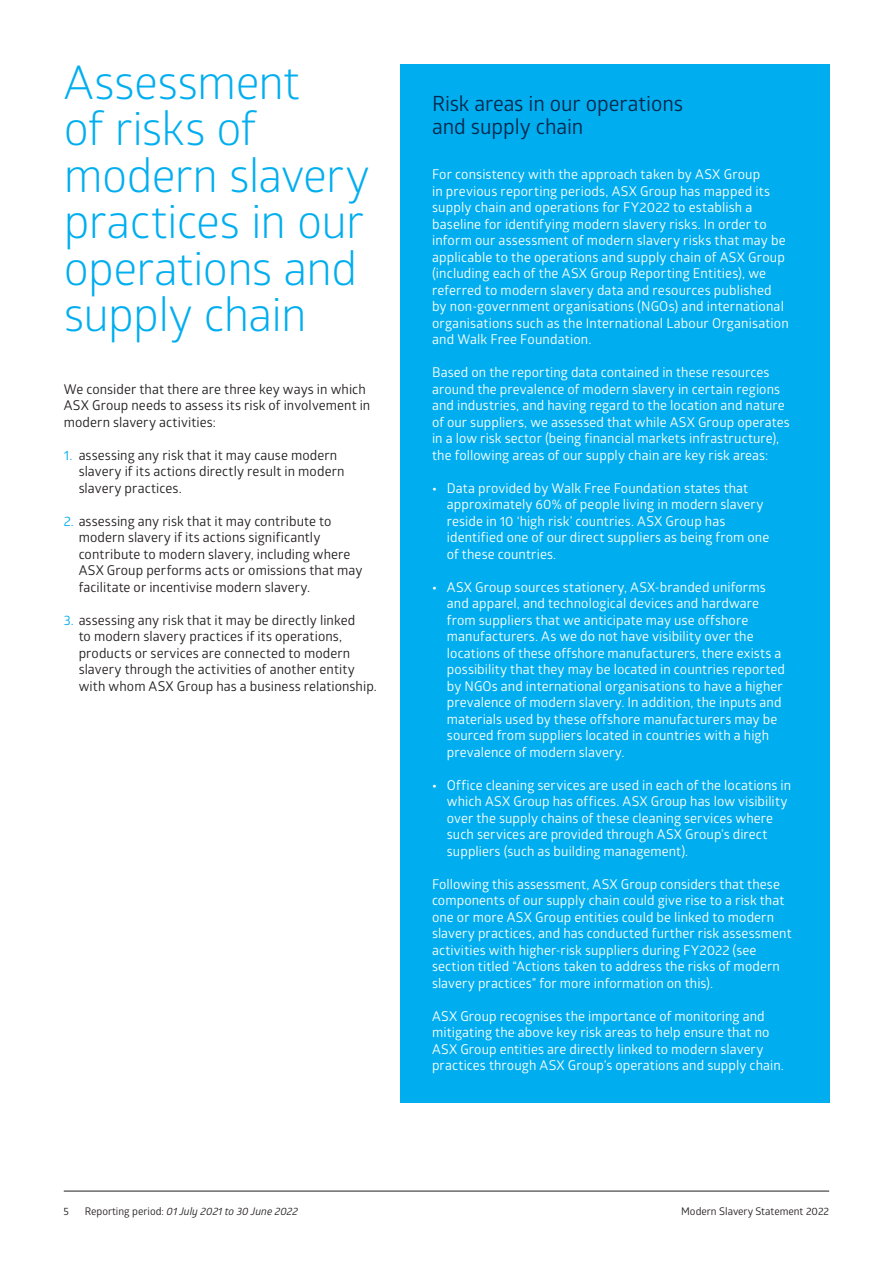
<style>
.page{position:relative;width:893px;height:1263px;background:#fff}
.page>*{position:absolute;margin:0;border:0;box-sizing:border-box;transform-origin:0 0}
.t1{font:46.5px/46.5px "Glober";letter-spacing:-.015em;color:#00aeef}
.t2{font:21px/22.5px "Glober";letter-spacing:-.005em;color:#00294e}
.t3{font:13.5px/16.5px "Glober";letter-spacing:.005em;color:#fff}
.t4{font:13.5px/16.5px "Glober";letter-spacing:.005em;color:#231f20}
.t5{font:italic 10.5px "Glober";color:#231f20}
.t6{font:10.5px "Glober";color:#231f20}
.s1{color:#00aeef}
.s2{font-weight:700}
.s3{font-style:normal}
</style>
<div class="page">
<hr style="left:64px;top:1191px;width:765px;height:1px;background:#231f20">
<div style="left:400px;top:64px;width:429px;height:1038px;background:#00aeef"></div>
<p class="t1" style="left:64px;top:57px;width:307px">Assessment<br>of risks of modern slavery practices in our operations and supply chain</p>
<p class="t4" style="left:64px;top:380px;width:308px">We consider that there are three key ways in which<br>ASX Group needs to assess its risk of involvement in modern slavery activities:</p>
<p class="t4" style="left:79px;top:446px;width:267px;text-indent:-15px"><span class="s1">1.</span> assessing any risk that it may cause modern slavery if its actions directly result in modern slavery practices.</p>
<p class="t4" style="left:79px;top:512px;width:285px;text-indent:-15px"><span class="s1">2.</span> assessing any risk that it may contribute to modern slavery if its actions significantly contribute to modern slavery, including where ASX Group performs acts or omissions that may facilitate or incentivise modern slavery.</p>
<p class="t4" style="left:79px;top:611px;width:300px;text-indent:-15px"><span class="s1">3.</span> assessing any risk that it may be directly linked<br>to modern slavery practices if its operations, products or services are connected to modern slavery through the activities of another entity with whom ASX Group has a business relationship.</p>
<p class="t2" style="left:432px;top:92px;width:252px">Risk areas in our operations and supply chain</p>
<p class="t3" style="left:432px;top:166px;width:358px">For consistency with the approach taken by ASX Group<br>in previous reporting periods, ASX Group has mapped its supply chain and operations for FY2022 to establish a baseline for identifying modern slavery risks. In order to inform our assessment of modern slavery risks that may be applicable to the operations and supply chain of ASX Group (including each of the ASX Group Reporting Entities), we referred to modern slavery data and resources published by non-government organisations (NGOs) and international organisations such as the International Labour Organisation and Walk Free Foundation.</p>
<p class="t3" style="left:432px;top:364px;width:359px">Based on the reporting data contained in these resources around the prevalence of modern slavery in certain regions and industries, and having regard to the location and nature of our suppliers, we assessed that while ASX Group operates in a low risk sector (being financial markets infrastructure), the following areas of our supply chain are key risk areas:</p>
<p class="t3" style="left:447px;top:479px;width:324px;text-indent:-15px"><span class="s2">•</span> Data provided by Walk Free Foundation states that approximately 60% of people living in modern slavery reside in 10 ‘high risk’ countries. ASX Group has identified one of our direct suppliers as being from one of these countries.</p>
<p class="t3" style="left:447px;top:578px;width:340px;text-indent:-15px"><span class="s2">•</span> ASX Group sources stationery, ASX-branded uniforms and apparel, and technological devices and hardware from suppliers that we anticipate may use offshore manufacturers. As we do not have visibility over the locations of these offshore manufacturers, there exists a possibility that they may be located in countries reported by NGOs and international organisations to have a higher prevalence of modern slavery. In addition, the inputs and materials used by these offshore manufacturers may be sourced from suppliers located in countries with a high prevalence of modern slavery.</p>
<p class="t3" style="left:447px;top:776px;width:346px;text-indent:-15px"><span class="s2">•</span> Office cleaning services are used in each of the locations in which ASX Group has offices. ASX Group has low visibility over the supply chains of these cleaning services where such services are provided through ASX Group’s direct suppliers (such as building management).</p>
<p class="t3" style="left:432px;top:875px;width:361px">Following this assessment, ASX Group considers that these components of our supply chain could give rise to a risk that one or more ASX Group entities could be linked to modern slavery practices, and has conducted further risk assessment activities with higher-risk suppliers during FY2022 (see section titled “Actions taken to address the risks of modern slavery practices” for more information on this).</p>
<p class="t3" style="left:432px;top:1007px;width:353px">ASX Group recognises the importance of monitoring and mitigating the above key risk areas to help ensure that no ASX Group entities are directly linked to modern slavery practices through ASX Group’s operations and supply chain.</p>
<p class="t6" style="left:63px;top:1204px;width:7px">5</p>
<p class="t5" style="left:85px;top:1204px;width:215px"><span class="s3">Reporting period:</span> 01 July 2021 to 30 June 2022</p>
<p class="t6" style="left:681px;top:1204px;width:149px">Modern Slavery Statement 2022</p>
</div>
